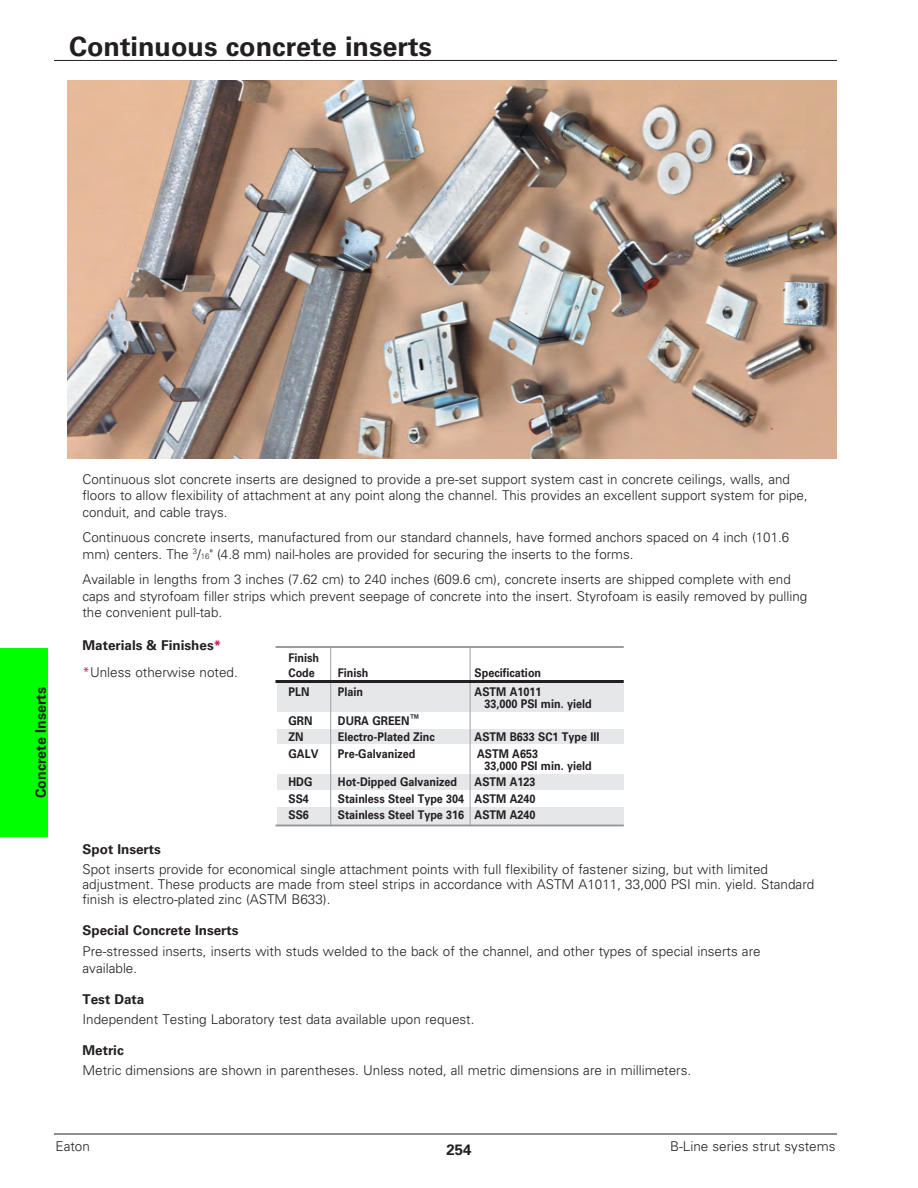
<style>
.page{position:relative;width:918px;height:1188px;background:#fff}
.page>*{position:absolute;margin:0;border:0;box-sizing:border-box;transform-origin:0 0}
.t1{font:700 27px "Univers LT Std";color:#231f20}
.t2{font:700 15px "Univers LT Std";color:#231f20}
.t3{font:700 14.25px "Univers LT Std";color:#231f20}
.t4{font:300 13.5px/16.5px "Univers LT Std";color:#231f20}
.t5{font:700 13.5px "Univers LT Std";color:#231f20}
.t6{font:700 12px "Univers LT Std";color:#231f20;scale:.9 1}
.s1{font-size:7.8px}
.s2{color:#cd1141}
</style>
<div class="page">
<div style="left:277px;top:684px;width:346px;height:28px;background:#e6e7e9"></div>
<div style="left:277px;top:729px;width:346px;height:15px;background:#e6e7e9"></div>
<div style="left:277px;top:774px;width:346px;height:15px;background:#e6e7e9"></div>
<div style="left:277px;top:807px;width:346px;height:18px;background:#e6e7e9"></div>
<hr style="left:330px;top:647px;width:1px;height:178px;background:#a8a9ad">
<hr style="left:470px;top:646px;width:1px;height:179px;background:#a8a9ad">
<img style="left:68px;top:81px;width:769px;height:378px">
<div style="left:0;top:648px;width:47px;height:189px;background:#0f0"></div>
<hr style="left:275px;top:680px;width:349px;height:3px;background:#231f20">
<hr style="left:275px;top:646px;width:349px;height:2px;background:#939598">
<hr style="left:275px;top:825px;width:349px;height:1px;background:#939598">
<hr style="left:54px;top:60px;width:783px;height:1px;background:#231f20">
<hr style="left:54px;top:1134px;width:783px;height:1px;background:#231f20">
<p class="t1" style="left:69px;top:30px;width:365px">Continuous concrete inserts</p>
<p class="t3" style="left:32px;top:798px;width:113px;rotate:-90deg">Concrete Inserts</p>
<p class="t4" style="left:82px;top:471px;width:727px">Continuous slot concrete inserts are designed to provide a pre-set support system cast in concrete ceilings, walls, and floors to allow flexibility of attachment at any point along the channel. This provides an excellent support system for pipe, conduit, and cable trays.</p>
<p class="t4" style="left:82px;top:529px;width:708px">Continuous concrete inserts, manufactured from our standard channels, have formed anchors spaced on 4 inch (101.6 mm) centers. The <sup>3</sup>/<span class="s1">16</span>" (4.8 mm) nail-holes are provided for securing the inserts to the forms.</p>
<p class="t4" style="left:82px;top:571px;width:726px">Available in lengths from 3 inches (7.62 cm) to 240 inches (609.6 cm), concrete inserts are shipped complete with end caps and styrofoam filler strips which prevent seepage of concrete into the insert. Styrofoam is easily removed by pulling the convenient pull-tab.</p>
<p class="t5" style="left:82px;top:638px;width:140px">Materials &amp; Finishes<span class="s2">*</span></p>
<p class="t4" style="left:82px;top:664px;width:157px"><span class="s2">*</span>Unless otherwise noted.</p>
<p class="t6" style="left:288px;top:650px;width:36px">Finish</p>
<p class="t6" style="left:288px;top:665px;width:31px">Code</p>
<p class="t6" style="left:338px;top:665px;width:36px">Finish</p>
<p class="t6" style="left:475px;top:665px;width:76px">Specification</p>
<p class="t6" style="left:288px;top:685px;width:25px">PLN</p>
<p class="t6" style="left:338px;top:685px;width:30px">Plain</p>
<p class="t6" style="left:475px;top:685px;width:76px">ASTM A1011</p>
<p class="t6" style="left:484px;top:697px;width:121px">33,000 PSI min. yield</p>
<p class="t6" style="left:288px;top:713px;width:28px">GRN</p>
<p class="t6" style="left:338px;top:713px;width:93px">DURA GREEN™</p>
<p class="t6" style="left:288px;top:730px;width:18px">ZN</p>
<p class="t6" style="left:338px;top:730px;width:109px">Electro-Plated Zinc</p>
<p class="t6" style="left:475px;top:730px;width:140px">ASTM B633 SC1 Type III</p>
<p class="t6" style="left:288px;top:746px;width:35px">GALV</p>
<p class="t6" style="left:338px;top:746px;width:88px">Pre-Galvanized</p>
<p class="t6" style="left:477px;top:746px;width:69px">ASTM A653</p>
<p class="t6" style="left:484px;top:758px;width:121px">33,000 PSI min. yield</p>
<p class="t6" style="left:288px;top:775px;width:28px">HDG</p>
<p class="t6" style="left:338px;top:775px;width:134px">Hot-Dipped Galvanized</p>
<p class="t6" style="left:475px;top:775px;width:69px">ASTM A123</p>
<p class="t6" style="left:288px;top:791px;width:24px">SS4</p>
<p class="t6" style="left:338px;top:791px;width:221px">Stainless Steel Type 304 ASTM A240</p>
<p class="t6" style="left:288px;top:808px;width:24px">SS6</p>
<p class="t6" style="left:338px;top:808px;width:221px">Stainless Steel Type 316 ASTM A240</p>
<p class="t5" style="left:82px;top:842px;width:80px">Spot Inserts</p>
<p class="t4" style="left:82px;top:861px;width:733px;line-height:15px">Spot inserts provide for economical single attachment points with full flexibility of fastener sizing, but with limited adjustment. These products are made from steel strips in accordance with ASTM A1011, 33,000 PSI min. yield. Standard finish is electro-plated zinc (ASTM B633).</p>
<p class="t5" style="left:82px;top:923px;width:158px">Special Concrete Inserts</p>
<p class="t4" style="left:82px;top:943px;width:680px">Pre-stressed inserts, inserts with studs welded to the back of the channel, and other types of special inserts are available.</p>
<p class="t5" style="left:82px;top:992px;width:63px">Test Data</p>
<p class="t4" style="left:82px;top:1011px;width:394px">Independent Testing Laboratory test data available upon request.</p>
<p class="t5" style="left:82px;top:1043px;width:43px">Metric</p>
<p class="t4" style="left:82px;top:1062px;width:610px">Metric dimensions are shown in parentheses. Unless noted, all metric dimensions are in millimeters.</p>
<p class="t4" style="left:56px;top:1138px;width:36px">Eaton</p>
<p class="t2" style="left:446px;top:1141px;width:27px">254</p>
<p class="t4" style="left:670px;top:1138px;width:167px">B-Line series strut systems</p>
</div>
